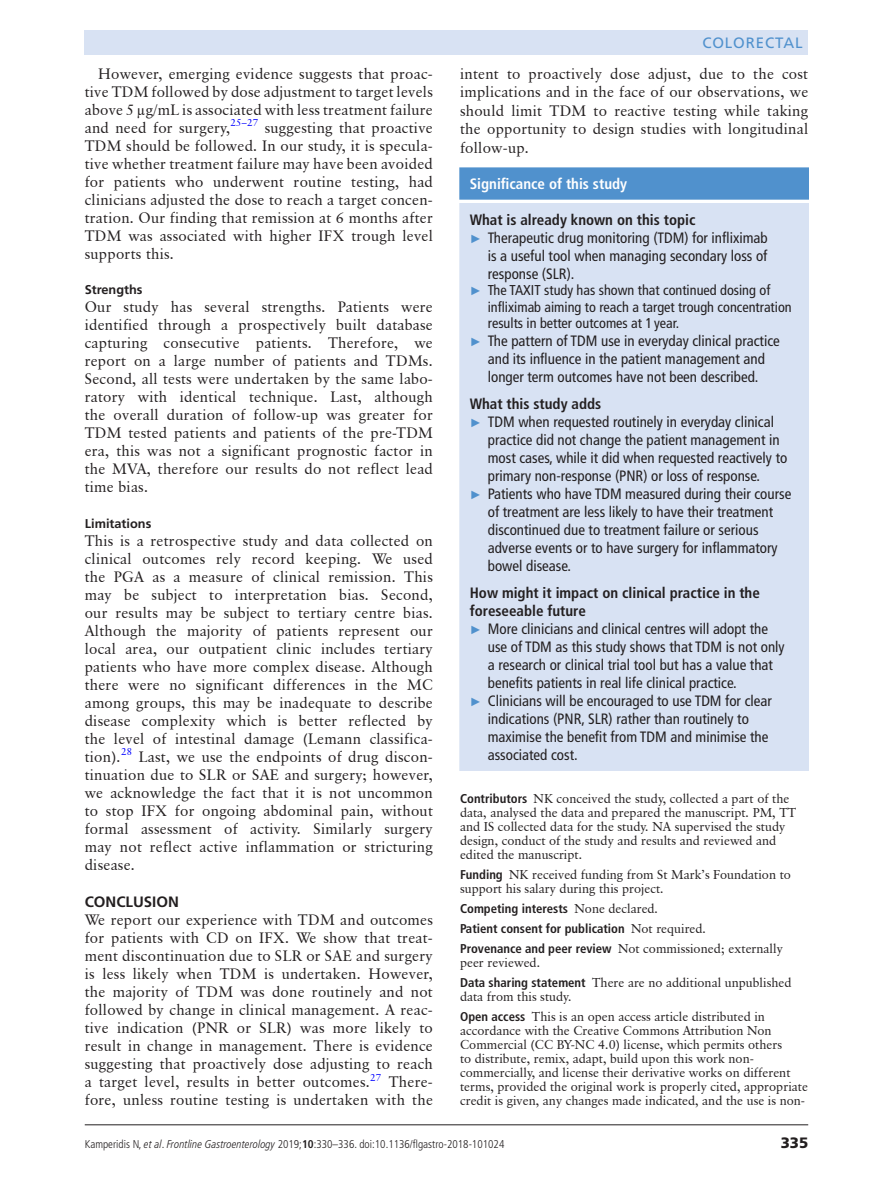
<style>
.page{position:relative;width:893px;height:1191px;background:#fff}
.page>*{position:absolute;margin:0;border:0;box-sizing:border-box;transform-origin:0 0}
.t1{font:15px/18px "Classical Garamond BT";letter-spacing:.015em;color:#231f20;text-align:justify}
.t2{font:condensed 15px/18px "Frutiger LT Pro";color:#231f20;text-align:justify}
.t3{font:700 condensed 15px/18px "Frutiger LT Std";color:#231f20}
.t4{font:700 condensed 15px "Frutiger LT Pro";color:#fff}
.t5{font:15px "Frutiger LT Std";letter-spacing:.055em;color:#5091cd}
.t6{font:700 15px "Frutiger LT Std";color:#231f20}
.t7{font:900 15px "Frutiger LT Std";color:#231f20}
.t8{font:condensed 14.25px/16.5px "Frutiger LT Pro";color:#231f20}
.t9{font:12.75px/14px "Classical Garamond BT";color:#231f20}
.t10{font:700 condensed 12.75px/20px "Frutiger LT Pro";color:#231f20}
.t11{font:700 12.75px "Frutiger LT Std";color:#231f20}
.t12{font:300 condensed 11.25px "Frutiger LT Pro";color:#231f20}
.t13{font:9.9px "Classical Garamond BT";color:#00f}
.s1{font-family:"Times New Roman"}
.s2{font-family:"Arial";font-stretch:normal;font-size:12px;color:#5091cd}
.s3{font-family:"Frutiger LT Pro";font-weight:700;font-stretch:condensed}
.s4{font-family:"Classical Garamond BT";font-weight:400;font-stretch:normal}
.s5{font-style:italic}
.s6{font-weight:700}
</style>
<div class="page">
<hr style="left:85px;top:1124px;width:723px;height:1px;background:#231f20">
<div style="left:85px;top:30px;width:723px;height:24px;background:#d8e2f3"></div>
<div style="left:460px;top:168px;width:348px;height:31px;background:#5091cd"></div>
<div style="left:459px;top:167px;width:350px;height:33px;border:2px solid #5091cd"></div>
<div style="left:460px;top:204px;width:348px;height:566px;background:#d8e2f3"></div>
<div style="left:459px;top:203px;width:350px;height:568px;border:2px solid #d8e2f3"></div>
<p class="t1" style="left:85px;top:64px;width:350px;text-indent:14px">However, emerging evidence suggests that proac&shy;tive TDM followed by dose adjustment to target levels above 5 <span class="s1">µ</span>g/mL is associated with less treatment failure and need for surgery,</p>
<p class="t13" style="left:231px;top:117px;width:29px">25–27</p>
<p class="t1" style="left:85px;top:118px;width:350px;text-indent:180px">suggesting that proactive TDM should be followed. In our study, it is specula&shy;tive whether treatment failure may have been avoided for patients who underwent routine testing, had clinicians adjusted the dose to reach a target concen&shy;tration. Our finding that remission at 6 months after TDM was associated with higher IFX trough level supports this.</p>
<p class="t11" style="left:85px;top:282px;width:59px">Strengths</p>
<p class="t1" style="left:85px;top:298px;width:350px">Our study has several strengths. Patients were identified through a prospectively built database capturing consecutive patients. Therefore, we report on a large number of patients and TDMs.<br>Second, all tests were undertaken by the same labo&shy;ratory with identical technique. Last, although the overall duration of follow-up was greater for TDM tested patients and patients of the pre-TDM era, this was not a significant prognostic factor in the MVA, therefore our results do not reflect lead time bias.</p>
<p class="t11" style="left:85px;top:516px;width:68px">Limitations</p>
<p class="t1" style="left:85px;top:531px;width:350px">This is a retrospective study and data collected on clinical outcomes rely record keeping. We used the PGA as a measure of clinical remission. This may be subject to interpretation bias. Second, our results may be subject to tertiary centre bias.<br>Although the majority of patients represent our local area, our outpatient clinic includes tertiary patients who have more complex disease. Although there were no significant differences in the MC among groups, this may be inadequate to describe disease complexity which is better reflected by the level of intestinal damage (Lemann classifica&shy;tion).<sup>28</sup> Last, we use the endpoints of drug discon&shy;tinuation due to SLR or SAE and surgery; however, we acknowledge the fact that it is not uncommon to stop IFX for ongoing abdominal pain, without formal assessment of activity. Similarly surgery may not reflect active inflammation or stricturing disease.</p>
<p class="t6" style="left:85px;top:893px;width:96px">Conclusion</p>
<p class="t1" style="left:85px;top:911px;width:350px">We report our experience with TDM and outcomes for patients with CD on IFX. We show that treat&shy;ment discontinuation due to SLR or SAE and surgery is less likely when TDM is undertaken. However, the majority of TDM was done routinely and not followed by change in clinical management. A reac&shy;tive indication (PNR or SLR) was more likely to result in change in management. There is evidence suggesting that proactively dose adjusting to reach a target level, results in better outcomes.<sup>27</sup></p>
<p class="t1" style="left:85px;top:1073px;width:350px;text-align:right">There-<br>fore, unless routine testing is undertaken with the</p>
<p class="t5" style="left:702px;top:34px;width:73px">COLORECTA</p>
<p class="t5" style="left:795px;top:34px;width:9px">L</p>
<p class="t1" style="left:460px;top:64px;width:350px;line-height:18.5px">intent to proactively dose adjust, due to the cost implications and in the face of our observations, we should limit TDM to reactive testing while taking the opportunity to design studies with longitudinal follow-up.</p>
<p class="t4" style="left:470px;top:175px;width:159px">Significance of this study</p>
<p class="t3" style="left:470px;top:211px;width:227px">What is already known on this topic</p>
<p class="t2" style="left:488px;top:229px;width:281px;text-indent:-18px"><span class="s2">►</span> Therapeutic drug monitoring (TDM) for infliximab is a useful tool when managing secondary loss of response (SLR).</p>
<p class="t8" style="left:488px;top:282px;width:305px;text-indent:-18px"><span class="s2">►</span> The TAXIT study has shown that continued dosing of infliximab aiming to reach a target trough concentration results in better outcomes at 1 year.</p>
<p class="t2" style="left:470px;top:332px;width:312px;text-align:center"><span class="s2">►</span> The pattern of TDM use in everyday clinical practice and its influence in the patient management and longer term outcomes have not been described.</p>
<p class="t3" style="left:470px;top:395px;width:133px">What this study adds</p>
<p class="t2" style="left:470px;top:413px;width:306px"><span class="s2">►</span> TDM when requested routinely in everyday clinical</p>
<p class="t2" style="left:488px;top:431px;width:293px">practice did not change the patient management in</p>
<p class="t2" style="left:488px;top:449px;width:301px">most cases, while it did when requested reactively to</p>
<p class="t2" style="left:488px;top:467px;width:274px">primary non-response (PNR) or loss of response.</p>
<p class="t2" style="left:470px;top:485px;width:323px"><span class="s2">►</span> Patients who have TDM measured during their course</p>
<p class="t2" style="left:488px;top:503px;width:287px">of treatment are less likely to have their treatment</p>
<p class="t2" style="left:488px;top:521px;width:272px">discontinued due to treatment failure or serious</p>
<p class="t2" style="left:488px;top:539px;width:291px">adverse events or to have surgery for inflammatory</p>
<p class="t2" style="left:488px;top:557px;width:85px">bowel disease.</p>
<p class="t3" style="left:470px;top:584px;width:292px">How might it impact on clinical practice in the foreseeable future</p>
<p class="t2" style="left:470px;top:620px;width:300px"><span class="s2">►</span> More clinicians and clinical centres will adopt the</p>
<p class="t2" style="left:488px;top:638px;width:298px">use of TDM as this study shows that TDM is not only</p>
<p class="t2" style="left:488px;top:656px;width:287px">a research or clinical trial tool but has a value that</p>
<p class="t2" style="left:488px;top:674px;width:250px">benefits patients in real life clinical practice.</p>
<p class="t2" style="left:470px;top:692px;width:304px"><span class="s2">►</span> Clinicians will be encouraged to use TDM for clear</p>
<p class="t2" style="left:488px;top:710px;width:263px">indications (PNR, SLR) rather than routinely to</p>
<p class="t2" style="left:488px;top:728px;width:282px">maximise the benefit from TDM and minimise the</p>
<p class="t2" style="left:488px;top:746px;width:91px">associated cost.</p>
<p class="t9" style="left:460px;top:791px;width:338px"><span class="s3">Contributors</span> NK conceived the study, collected a part of the data, analysed the data and prepared the manuscript. PM, TT and IS collected data for the study. NA supervised the study design, conduct of the study and results and reviewed and edited the manuscript.</p>
<p class="t9" style="left:460px;top:867px;width:332px"><span class="s3">Funding</span> NK received funding from St Mark’s Foundation to support his salary during this project.</p>
<p class="t10" style="left:460px;top:898px;width:248px">Competing interests <span class="s4">None declared.<br></span>Patient consent for publication <span class="s4">Not required.</span></p>
<p class="t9" style="left:460px;top:941px;width:324px"><span class="s3">Provenance and peer review</span> Not commissioned; externally peer reviewed.</p>
<p class="t9" style="left:460px;top:975px;width:333px"><span class="s3">Data sharing statement</span> There are no additional unpublished data from this study.</p>
<p class="t9" style="left:460px;top:1009px;width:349px"><span class="s3">Open access</span> This is an open access article distributed in accordance with the Creative Commons Attribution Non Commercial (CC BY-NC 4.0) license, which permits others<br>to distribute, remix, adapt, build upon this work non&shy;commercially, and license their derivative works on different terms, provided the original work is properly cited, appropriate credit is given, any changes made indicated, and the use is non-</p>
<p class="t12" style="left:85px;top:1137px;width:421px">Kamperidis N, <span class="s5">et al</span>. <span class="s5">Frontline Gastroenterology</span> 2019;<span class="s6">10</span>:330–336. doi:10.1136/flgastro-2018-101024</p>
<p class="t7" style="left:781px;top:1133px;width:29px">335</p>
</div>
